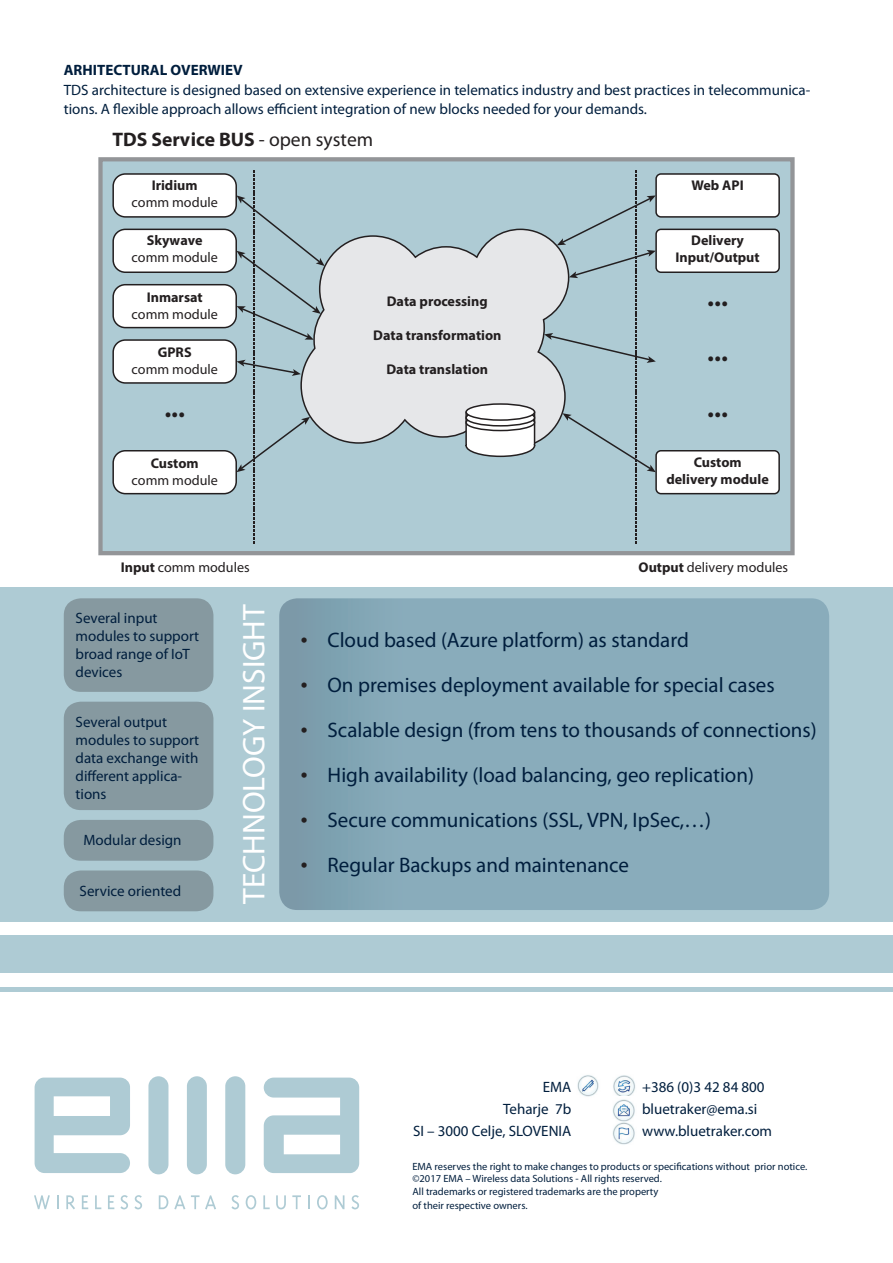
<style>
.page{position:relative;width:893px;height:1263px;background:#fff}
.page>*{position:absolute;margin:0;border:0;box-sizing:border-box;transform-origin:0 0}
.t1{font:31.5px "Myriad Pro";color:#fff}
.t2{font:700 26.55px "Myriad Pro";color:#231f20}
.t3{font:21px "Myriad Pro";color:#001e3d}
.t4{font:700 19.65px "Myriad Pro";color:#231f20}
.t5{font:15px/18px "Myriad Pro";color:#001e3d}
.t6{font:700 15px "Myriad Pro";color:#001e3d}
.t7{font:700 14.1px/17px "Myriad Pro";color:#231f20;text-align:center}
.t8{font:14.1px "Myriad Pro";color:#231f20}
.t9{font:10.5px/12.6px "Myriad Pro";color:#001e3d}
.s1{font-weight:400}
.s2{font-weight:700}
.s3{font-family:"Times New Roman";color:#231f20}
</style>
<div class="page">
<div style="left:0;top:587px;width:893px;height:335px;background:#aecbd4"></div>
<div style="left:0;top:935px;width:893px;height:38px;background:#aecbd4"></div>
<div style="left:0;top:986px;width:893px;height:5px;background:#aecbd4"></div>
<div style="left:279px;top:598px;width:550px;height:312px;background:linear-gradient(to right,#82a4b3,#8cafbe);border-radius:18px"></div>
<img style="left:577px;top:1075px;width:22px;height:22px">
<img style="left:613px;top:1075px;width:22px;height:21px">
<img style="left:612px;top:1099px;width:23px;height:46px">
<div style="left:225px;top:1076px;width:20px;height:98px;background:#aecbd4;border-radius:10px"></div>
<div style="left:187px;top:1076px;width:20px;height:98px;background:#aecbd4;border-radius:10px"></div>
<div style="left:148px;top:1076px;width:20px;height:98px;background:#aecbd4;border-radius:10px"></div>
<svg style="left:35px;top:1077px;width:95px;height:96px"></svg>
<svg style="left:264px;top:1077px;width:95px;height:96px"></svg>
<svg style="left:34px;top:1195px;width:16px;height:14px"></svg>
<svg style="left:57px;top:1195px;width:1px;height:14px"></svg>
<svg style="left:66px;top:1195px;width:9px;height:14px"></svg>
<svg style="left:82px;top:1195px;width:6px;height:14px"></svg>
<svg style="left:95px;top:1195px;width:6px;height:14px"></svg>
<svg style="left:108px;top:1195px;width:6px;height:14px"></svg>
<svg style="left:120px;top:1195px;width:8px;height:14px"></svg>
<svg style="left:134px;top:1195px;width:8px;height:14px"></svg>
<svg style="left:159px;top:1195px;width:9px;height:14px"></svg>
<svg style="left:174px;top:1195px;width:11px;height:14px"></svg>
<svg style="left:191px;top:1195px;width:25px;height:14px"></svg>
<svg style="left:231px;top:1195px;width:8px;height:14px"></svg>
<svg style="left:246px;top:1195px;width:10px;height:14px"></svg>
<svg style="left:263px;top:1195px;width:7px;height:14px"></svg>
<svg style="left:276px;top:1195px;width:10px;height:14px"></svg>
<svg style="left:292px;top:1195px;width:9px;height:14px"></svg>
<svg style="left:308px;top:1195px;width:2px;height:14px"></svg>
<svg style="left:317px;top:1195px;width:11px;height:14px"></svg>
<svg style="left:335px;top:1195px;width:9px;height:14px"></svg>
<svg style="left:351px;top:1195px;width:8px;height:14px"></svg>
<div style="left:64px;top:598px;width:149px;height:94px;background:#8699a0;border-radius:17px"></div>
<div style="left:64px;top:702px;width:149px;height:108px;background:#8699a0;border-radius:17px"></div>
<div style="left:64px;top:820px;width:149px;height:41px;background:#8699a0;border-radius:17px"></div>
<div style="left:64px;top:870px;width:149px;height:41px;background:#8699a0;border-radius:17px"></div>
<div style="left:98px;top:157px;width:697px;height:398px;background:#aecbd4;border:4px solid #939598"></div>
<svg style="left:325px;top:228px;width:219px;height:216px;background:#dde1e4"></svg>
<div style="left:113px;top:340px;width:123px;height:43px;background:#fff;border-radius:12px"></div>
<div style="left:112px;top:339px;width:125px;height:45px;border:2px solid #231f20;border-radius:12px"></div>
<div style="left:113px;top:285px;width:123px;height:43px;background:#fff;border-radius:12px"></div>
<div style="left:112px;top:284px;width:125px;height:44px;border:2px solid #231f20;border-radius:12px"></div>
<div style="left:113px;top:229px;width:123px;height:43px;background:#fff;border-radius:12px"></div>
<div style="left:112px;top:229px;width:125px;height:44px;border:2px solid #231f20;border-radius:12px"></div>
<div style="left:113px;top:174px;width:123px;height:43px;background:#fff;border-radius:12px"></div>
<div style="left:112px;top:173px;width:125px;height:45px;border:2px solid #231f20;border-radius:12px"></div>
<div style="left:113px;top:451px;width:123px;height:43px;background:#fff;border-radius:12px"></div>
<div style="left:112px;top:450px;width:125px;height:44px;border:2px solid #231f20;border-radius:12px"></div>
<div style="left:656px;top:174px;width:123px;height:43px;background:#fff;border-radius:5px"></div>
<div style="left:655px;top:173px;width:125px;height:45px;border:2px solid #231f20;border-radius:5px"></div>
<div style="left:656px;top:229px;width:123px;height:43px;background:#fff;border-radius:5px"></div>
<div style="left:655px;top:229px;width:125px;height:44px;border:2px solid #231f20;border-radius:5px"></div>
<div style="left:656px;top:451px;width:123px;height:43px;background:#fff;border-radius:5px"></div>
<div style="left:655px;top:450px;width:125px;height:44px;border:2px solid #231f20;border-radius:5px"></div>
<svg style="left:544px;top:170px;width:112px;height:373px"></svg>
<svg style="left:237px;top:170px;width:88px;height:373px"></svg>
<svg style="left:465px;top:411px;width:71px;height:47px;background:#dee1e2"></svg>
<svg style="left:466px;top:414px;width:69px;height:17px"></svg>
<div style="left:465px;top:414px;width:70px;height:17px;border:2px solid #231f20;border-radius:50%"></div>
<svg style="left:466px;top:410px;width:69px;height:16px"></svg>
<div style="left:465px;top:409px;width:70px;height:18px;border:2px solid #231f20;border-radius:50%"></div>
<div style="left:466px;top:404px;width:69px;height:16px;background:#fff;border-radius:50%"></div>
<div style="left:465px;top:403px;width:70px;height:18px;border:2px solid #231f20;border-radius:50%"></div>
<p class="t6" style="left:64px;top:60px;width:180px">ARHITECTURAL OVERWIEV</p>
<p class="t5" style="left:64px;top:80px;width:748px;line-height:19.5px">TDS architecture is designed based on extensive experience in telematics industry and best practices in telecommunica&shy;tions. A flexible approach allows efficient integration of new blocks needed for your demands.</p>
<h3 class="t4" style="left:112px;top:127px;width:262px">TDS Service BUS <span class="s1">- open system</span></h3>
<p class="t7" style="left:152px;top:176px;width:47px">Iridium</p>
<p class="t8" style="left:132px;top:193px;width:88px">comm module</p>
<p class="t7" style="left:147px;top:232px;width:57px">Skywave</p>
<p class="t8" style="left:132px;top:249px;width:88px">comm module</p>
<p class="t7" style="left:147px;top:288px;width:58px">Inmarsat</p>
<p class="t8" style="left:132px;top:305px;width:88px">comm module</p>
<p class="t7" style="left:158px;top:343px;width:35px">GPRS</p>
<p class="t8" style="left:132px;top:360px;width:88px">comm module</p>
<p class="t7" style="left:387px;top:292px;width:102px">Data processing</p>
<p class="t7" style="left:373px;top:326px;width:130px">Data transformation</p>
<p class="t7" style="left:386px;top:360px;width:103px">Data translation</p>
<p class="t7" style="left:691px;top:176px;width:54px">Web API</p>
<p class="t7" style="left:675px;top:232px;width:86px">Delivery<br>Input/Output</p>
<h2 class="t2" style="left:707px;top:280px;width:22px">...</h2>
<h2 class="t2" style="left:707px;top:335px;width:22px">...</h2>
<h2 class="t2" style="left:164px;top:391px;width:22px">...</h2>
<h2 class="t2" style="left:707px;top:391px;width:22px">...</h2>
<p class="t7" style="left:151px;top:454px;width:49px">Custom</p>
<p class="t8" style="left:132px;top:471px;width:88px">comm module</p>
<p class="t7" style="left:666px;top:453px;width:104px">Custom delivery module</p>
<p class="t8" style="left:121px;top:558px;width:130px"><span class="s2">Input</span> comm modules</p>
<p class="t8" style="left:639px;top:558px;width:151px"><span class="s2">Output</span> delivery modules</p>
<p class="t5" style="left:76px;top:609px;width:125px">Several input modules to support broad range of IoT devices</p>
<p class="t5" style="left:76px;top:713px;width:125px">Several output modules to support data exchange with different applica&shy;tions</p>
<p class="t5" style="left:83px;top:831px;width:100px">Modular design</p>
<p class="t5" style="left:80px;top:882px;width:103px">Service oriented</p>
<h1 class="t1" style="left:235px;top:904px;width:301px;rotate:-90deg">TECHNOLOGY INSIGHT</h1>
<h3 class="t3" style="left:300px;top:627px;width:390px"><span class="s3">•</span> Cloud based (Azure platform) as standard</h3>
<h3 class="t3" style="left:300px;top:672px;width:476px"><span class="s3">•</span> On premises deployment available for special cases</h3>
<h3 class="t3" style="left:300px;top:717px;width:518px"><span class="s3">•</span> Scalable design (from tens to thousands of connections)</h3>
<h3 class="t3" style="left:300px;top:762px;width:455px"><span class="s3">•</span> High availability (load balancing, geo replication)</h3>
<h3 class="t3" style="left:300px;top:807px;width:412px"><span class="s3">•</span> Secure communications (SSL, VPN, IpSec,…)</h3>
<h3 class="t3" style="left:300px;top:852px;width:330px"><span class="s3">•</span> Regular Backups and maintenance</h3>
<p class="t5" style="left:413px;top:1075px;width:160px;line-height:22.2px;text-align:right">EMA<br>Teharje 7b<br>SI – 3000 Celje, SLOVENIA</p>
<p class="t5" style="left:642px;top:1075px;width:132px;line-height:22.2px">+386 (0)3 42 84 800 bluetraker@ema.si www.bluetraker.com</p>
<p class="t9" style="left:412px;top:1160px;width:396px">EMA reserves the right to make changes to products or specifications without prior notice. ©2017 EMA – Wireless data Solutions - All rights reserved.<br>All trademarks or registered trademarks are the property</p>
<p class="t9" style="left:412px;top:1199px;width:117px">of their respective owners.</p>
</div>
